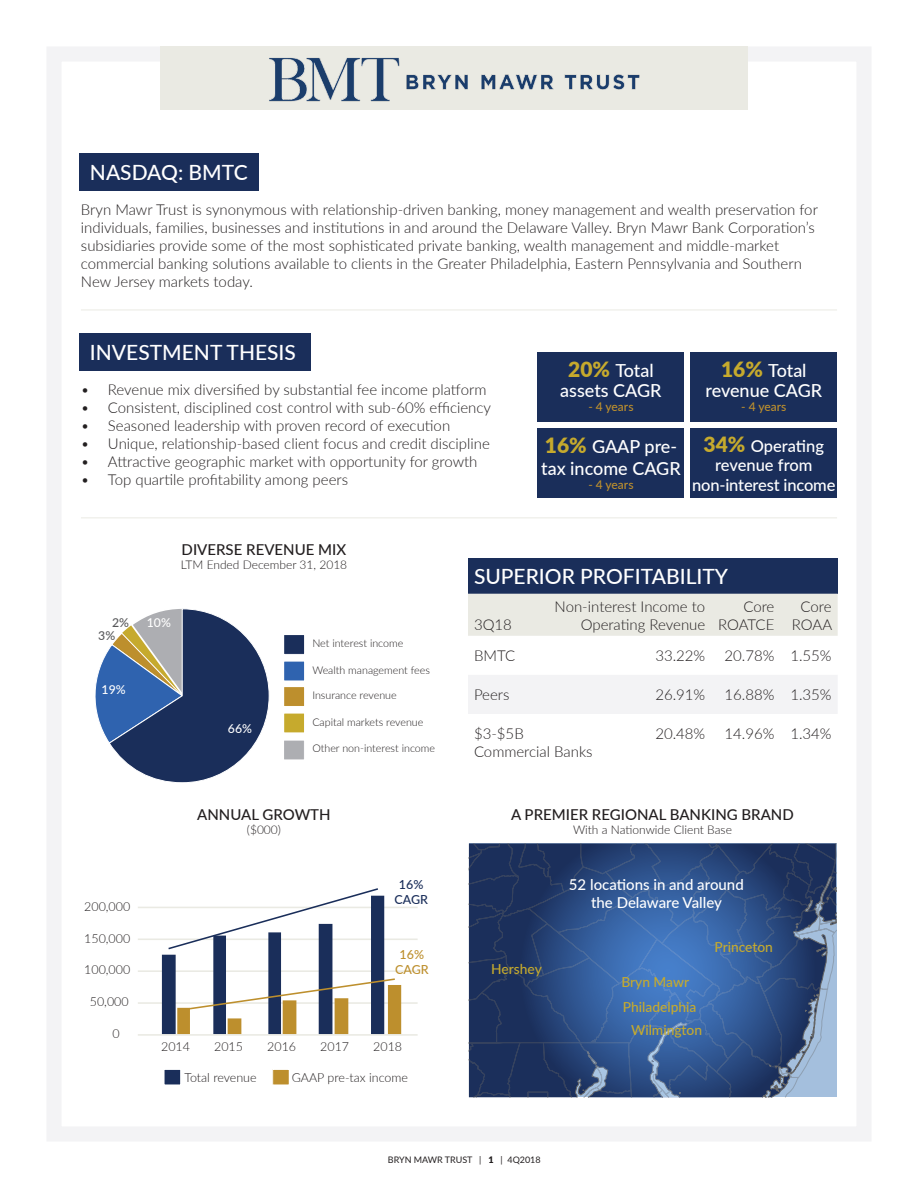
<style>
.page{position:relative;width:918px;height:1188px;background:#fff}
.page>*{position:absolute;margin:0;border:0;box-sizing:border-box;transform-origin:0 0}
.t1{font:500 21px "Lato";color:#fff}
.t2{font:500 18px/19.5px "Lato";color:#fff;text-align:center}
.t3{font:500 16.5px/19.5px "Lato";letter-spacing:-.01em;color:#fff;text-align:center}
.t4{font:300 15px/18px "Lato";color:#231f20}
.t5{font:500 15px "Lato";color:#231f20}
.t6{font:500 15px/18px "Lato";color:#fff;text-align:center}
.t7{font:500 13.8px "Lato";color:#c5aa2e}
.t8{font:300 12.45px "Lato";color:#231f20}
.t9{font:500 12.45px/15px "Lato";color:#1a2e5a;text-align:center}
.t10{font:500 12.45px/15px "Lato";color:#bd8f2d;text-align:center}
.t11{font:500 12.3px "Lato";color:#fff}
.t12{font:500 12.3px "Lato";color:#57585a}
.t13{font:300 12px "Lato";color:#231f20}
.t14{font:500 12px "Lato";color:#be902d}
.t15{font:300 10.65px "Lato";color:#231f20}
.t16{font:9px "Lato";color:#231f20}
.s1{font-weight:900;font-size:21px;color:#c6aa2d}
.s2{font-weight:900}
</style>
<div class="page">
<div style="left:46px;top:46px;width:826px;height:1096px;border:15px solid #f3f3f5"></div>
<div style="left:160px;top:46px;width:587px;height:64px;background:#eaeae3"></div>
<div style="left:79px;top:153px;width:180px;height:38px;background:#1a2e5a"></div>
<div style="left:79px;top:333px;width:231px;height:37px;background:#1a2e5a"></div>
<hr style="left:81px;top:310px;width:756px;height:1px;background:#eaeae3">
<hr style="left:81px;top:518px;width:756px;height:1px;background:#eaeae3">
<div style="left:538px;top:352px;width:146px;height:70px;background:#1a2e5a"></div>
<div style="left:691px;top:352px;width:146px;height:70px;background:#1a2e5a"></div>
<div style="left:538px;top:428px;width:146px;height:70px;background:#1a2e5a"></div>
<div style="left:691px;top:428px;width:146px;height:70px;background:#1a2e5a"></div>
<div style="left:284px;top:740px;width:20px;height:20px;background:#adaeb2"></div>
<div style="left:283px;top:740px;width:22px;height:20px;border:1px solid #fff"></div>
<div style="left:284px;top:713px;width:21px;height:20px;background:#c6aa2d"></div>
<div style="left:283px;top:713px;width:22px;height:20px;border:1px solid #fff"></div>
<div style="left:284px;top:687px;width:21px;height:19px;background:#bd8f2d"></div>
<div style="left:283px;top:686px;width:22px;height:21px;border:1px solid #fff"></div>
<div style="left:284px;top:661px;width:21px;height:20px;background:#2f63af"></div>
<div style="left:283px;top:661px;width:22px;height:20px;border:1px solid #fff"></div>
<div style="left:284px;top:635px;width:21px;height:19px;background:#1a2e5a"></div>
<div style="left:283px;top:634px;width:22px;height:21px;border:1px solid #fff"></div>
<svg style="left:95px;top:608px;width:175px;height:175px"></svg>
<hr style="left:138px;top:1002px;width:280px;height:2px;background:#eaeae3">
<hr style="left:138px;top:970px;width:280px;height:2px;background:#eaeae3">
<hr style="left:138px;top:939px;width:280px;height:1px;background:#eaeae3">
<hr style="left:138px;top:907px;width:280px;height:1px;background:#eaeae3">
<hr style="left:138px;top:1034px;width:280px;height:2px;background:#eaeae3">
<svg style="left:162px;top:888px;width:239px;height:146px"></svg>
<div style="left:273px;top:1069px;width:16px;height:16px;background:#bd8f2d"></div>
<div style="left:272px;top:1069px;width:18px;height:16px;border:1px solid #fff"></div>
<div style="left:164px;top:1069px;width:17px;height:16px;background:#1a2e5a"></div>
<div style="left:164px;top:1069px;width:17px;height:16px;border:1px solid #fff"></div>
<div style="left:468px;top:558px;width:370px;height:36px;background:#1a2e5a"></div>
<div style="left:468px;top:594px;width:370px;height:42px;background:#eaeae3"></div>
<div style="left:468px;top:675px;width:369px;height:39px;background:#f3f3f5"></div>
<svg style="left:469px;top:843px;width:367px;height:254px;background:#233660"></svg>
<svg style="left:500px;top:843px;width:334px;height:254px;background:#35558a"></svg>
<img style="left:269px;top:57px;width:371px;height:44px">
<p class="t1" style="left:90px;top:158px;width:159px">NASDAQ: BMTC</p>
<p class="t4" style="left:81px;top:200px;width:739px">Bryn Mawr Trust is synonymous with relationship-driven banking, money management and wealth preservation for individuals, families, businesses and institutions in and around the Delaware Valley. Bryn Mawr Bank Corporation’s subsidiaries provide some of the most sophisticated private banking, wealth management and middle-market commercial banking solutions available to clients in the Greater Philadelphia, Eastern Pennsylvania and Southern New Jersey markets today.</p>
<p class="t1" style="left:90px;top:337px;width:208px">INVESTMENT THESIS</p>
<p class="t4" style="left:81px;top:380px;width:407px">• Revenue mix diversified by substantial fee income platform</p>
<p class="t4" style="left:81px;top:398px;width:412px">• Consistent, disciplined cost control with sub-60% efficiency</p>
<p class="t4" style="left:81px;top:416px;width:371px">• Seasoned leadership with proven record of execution</p>
<p class="t4" style="left:81px;top:434px;width:410px">• Unique, relationship-based client focus and credit discipline</p>
<p class="t4" style="left:81px;top:452px;width:398px">• Attractive geographic market with opportunity for growth</p>
<p class="t4" style="left:81px;top:470px;width:269px">• Top quartile profitability among peers</p>
<p class="t2" style="left:560px;top:360px;width:103px"><span class="s1">20%</span> Total assets CAGR</p>
<p class="t14" style="left:588px;top:398px;width:47px">- 4 years</p>
<p class="t2" style="left:541px;top:435px;width:141px;line-height:21.6px;text-align:left"><span class="s1">16%</span> GAAP pre&shy;tax income CAGR</p>
<p class="t14" style="left:588px;top:476px;width:47px">- 4 years</p>
<p class="t2" style="left:721px;top:360px;width:87px"><span class="s1">16%</span> Total</p>
<p class="t2" style="left:705px;top:380px;width:118px">revenue CAGR</p>
<p class="t14" style="left:741px;top:398px;width:47px">- 4 years</p>
<p class="t3" style="left:692px;top:435px;width:145px"><span class="s1">34%</span> Operating revenue from non-interest income</p>
<p class="t5" style="left:182px;top:538px;width:166px">DIVERSE REVENUE MIX</p>
<p class="t13" style="left:181px;top:556px;width:168px">LTM Ended December 31, 2018</p>
<p class="t12" style="left:112px;top:613px;width:18px">2%</p>
<p class="t11" style="left:147px;top:613px;width:26px">10%</p>
<p class="t12" style="left:98px;top:627px;width:18px">3%</p>
<p class="t11" style="left:102px;top:681px;width:26px">19%</p>
<p class="t11" style="left:228px;top:719px;width:26px">66%</p>
<p class="t15" style="left:312px;top:636px;width:93px">Net interest income</p>
<p class="t15" style="left:312px;top:663px;width:119px">Wealth management fees</p>
<p class="t15" style="left:312px;top:688px;width:86px">Insurance revenue</p>
<p class="t15" style="left:312px;top:715px;width:113px">Capital markets revenue</p>
<p class="t15" style="left:312px;top:741px;width:124px">Other non-interest income</p>
<p class="t8" style="left:84px;top:898px;width:48px">200,000</p>
<p class="t8" style="left:84px;top:929px;width:48px">150,000</p>
<p class="t8" style="left:84px;top:961px;width:48px">100,000</p>
<p class="t8" style="left:90px;top:993px;width:40px">50,000</p>
<p class="t8" style="left:112px;top:1025px;width:9px">0</p>
<p class="t5" style="left:197px;top:803px;width:135px">ANNUAL GROWTH</p>
<p class="t13" style="left:247px;top:821px;width:36px">($000)</p>
<p class="t9" style="left:394px;top:876px;width:35px">16%<br>CAGR</p>
<p class="t10" style="left:395px;top:947px;width:35px">16%<br>CAGR</p>
<p class="t8" style="left:161px;top:1038px;width:30px">2014</p>
<p class="t8" style="left:214px;top:1038px;width:30px">2015</p>
<p class="t8" style="left:267px;top:1038px;width:30px">2016</p>
<p class="t8" style="left:320px;top:1038px;width:30px">2017</p>
<p class="t8" style="left:373px;top:1038px;width:30px">2018</p>
<p class="t8" style="left:184px;top:1069px;width:74px">Total revenue</p>
<p class="t8" style="left:292px;top:1069px;width:118px">GAAP pre-tax income</p>
<p class="t1" style="left:474px;top:561px;width:256px">SUPERIOR PROFITABILITY</p>
<p class="t4" style="left:474px;top:615px;width:39px">3Q18</p>
<p class="t4" style="left:555px;top:597px;width:152px;text-align:right">Non-interest Income to<br>Operating Revenue</p>
<p class="t4" style="left:718px;top:597px;width:58px;text-align:right">Core<br>ROATCE</p>
<p class="t4" style="left:792px;top:597px;width:42px;text-align:center">Core<br>ROAA</p>
<p class="t4" style="left:474px;top:646px;width:43px">BMTC</p>
<p class="t4" style="left:655px;top:646px;width:51px">33.22%</p>
<p class="t4" style="left:724px;top:646px;width:51px">20.78%</p>
<p class="t4" style="left:790px;top:646px;width:43px">1.55%</p>
<p class="t4" style="left:474px;top:685px;width:37px">Peers</p>
<p class="t4" style="left:655px;top:685px;width:51px">26.91%</p>
<p class="t4" style="left:724px;top:685px;width:51px">16.88%</p>
<p class="t4" style="left:790px;top:685px;width:43px">1.35%</p>
<p class="t4" style="left:474px;top:725px;width:120px">$3-$5B<br>Commercial Banks</p>
<p class="t4" style="left:655px;top:725px;width:51px">20.48%</p>
<p class="t4" style="left:724px;top:725px;width:51px">14.96%</p>
<p class="t4" style="left:790px;top:725px;width:43px">1.34%</p>
<p class="t5" style="left:511px;top:803px;width:284px">A PREMIER REGIONAL BANKING BRAND</p>
<p class="t13" style="left:573px;top:821px;width:160px">With a Nationwide Client Base</p>
<p class="t6" style="left:569px;top:875px;width:176px">52 locations in and around the Delaware Valley</p>
<p class="t7" style="left:491px;top:959px;width:52px">Hershey</p>
<p class="t7" style="left:621px;top:972px;width:69px">Bryn Mawr</p>
<p class="t7" style="left:623px;top:997px;width:75px">Philadelphia</p>
<p class="t7" style="left:631px;top:1020px;width:73px">Wilmington</p>
<p class="t7" style="left:714px;top:937px;width:60px">Princeton</p>
<p class="t16" style="left:388px;top:1153px;width:154px">BRYN MAWR TRUST | <span class="s2">1</span> | 4Q2018</p>
</div>
